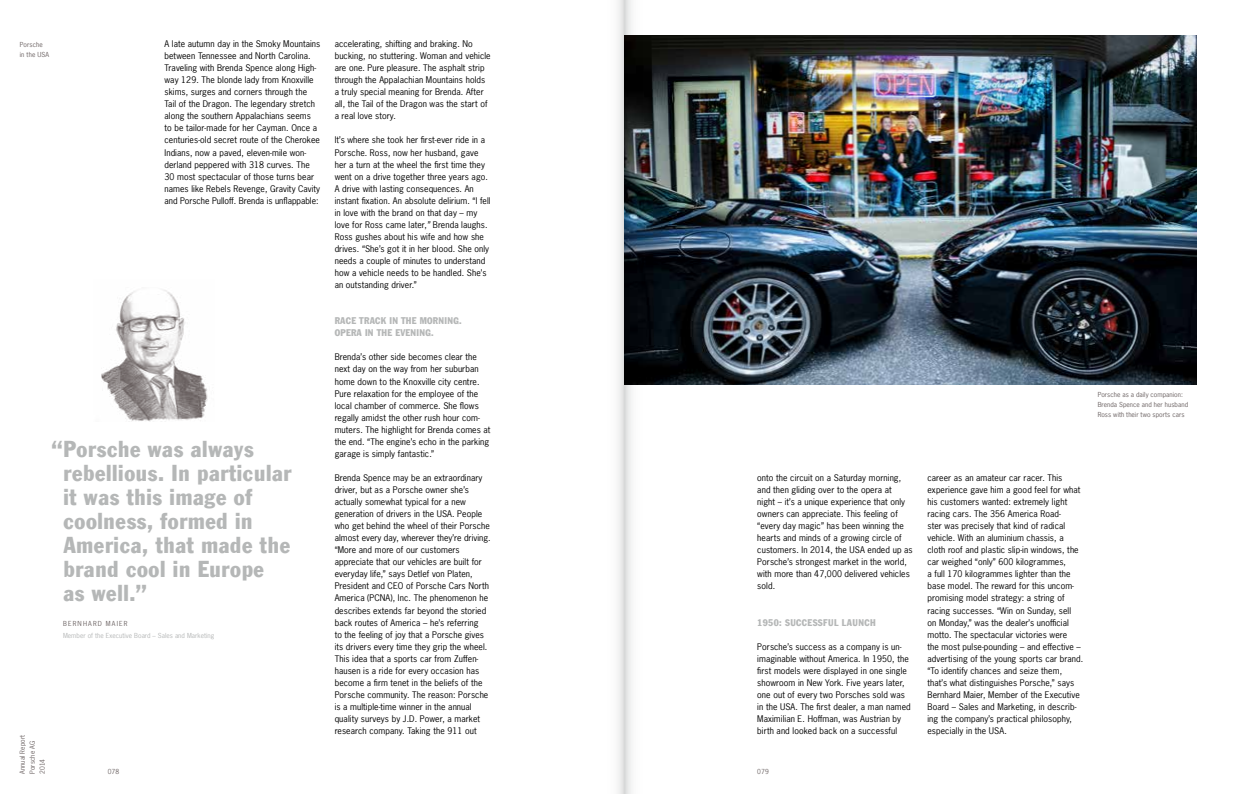
<style>
.page{position:relative;width:1248px;height:794px;background:#fff}
.page>*{position:absolute;margin:0;border:0;box-sizing:border-box;transform-origin:0 0}
.t1{font:condensed 22.5px/24.1px "Frank Gothfor Porsche Com";letter-spacing:.03em;color:#b5b7b7}
.t2{font:condensed 9.5px/12px "Frank Gothfor Porsche Com";letter-spacing:.03em;color:#b5b7b7}
.t3{font:8.6px/12px "News Gothfor Porsche Com";letter-spacing:.01em;color:#000}
.t4{font:6.5px/10px "News Gothfor Porsche Com";letter-spacing:.01em;color:#696060}
.t5{font:6.5px "News Gothfor Porsche Com";letter-spacing:.01em;color:#b5b7b7}
.t6{font:6.5px "News Gothfor Porsche Com";letter-spacing:.18em;color:#696060}
.s1{font-style:italic}
</style>
<div class="page">
<img style="left:653px;top:35px;width:543px;height:349px">
<img style="left:101px;top:290px;width:107px;height:131px">
<svg style="left:618px;top:0;width:35px;height:794px"></svg>
<p class="t3" style="left:164px;top:38px;width:157px">A late autumn day in the Smoky Mountains between Tennessee and North Carolina.<br>Traveling with Brenda Spence along High&shy;way 129. The blonde lady from Knoxville skims, surges and corners through the Tail of the Dragon. The legendary stretch along the southern Appalachians seems<br>to be tailor-made for her Cayman. Once a centuries-old secret route of the Cherokee Indians, now a paved, eleven-mile won&shy;derland peppered with 318 curves. The 30 most spectacular of those turns bear names like Rebels Revenge, Gravity Cavity and Porsche Pulloff. Brenda is unflappable:</p>
<p class="t3" style="left:334px;top:38px;width:157px">accelerating, shifting and braking. No bucking, no stuttering. Woman and vehicle are one. Pure pleasure. The asphalt strip through the Appalachian Mountains holds a truly special meaning for Brenda. After all, the Tail of the Dragon was the start of a real love story.</p>
<p class="t3" style="left:334px;top:134px;width:157px">It’s where she took her first-ever ride in a Porsche. Ross, now her husband, gave her a turn at the wheel the first time they went on a drive together three years ago.<br>A drive with lasting consequences. An instant fixation. An absolute delirium. “I fell in love with the brand on that day – my love for Ross came later,<span class="s1">”</span> Brenda laughs.<br>Ross gushes about his wife and how she drives. “She’s got it in her blood. She only needs a couple of minutes to understand how a vehicle needs to be handled. She’s an outstanding driver.”</p>
<p class="t2" style="left:334px;top:315px;width:128px">RACE TRACK IN THE MORNING.<br>OPERA IN THE EVENING.</p>
<p class="t3" style="left:334px;top:351px;width:157px">Brenda’s other side becomes clear the next day on the way from her suburban home down to the Knoxville city centre.<br>Pure relaxation for the employee of the local chamber of commerce. She flows regally amidst the other rush hour com&shy;muters. The highlight for Brenda comes at the end. “The engine’s echo in the parking garage is simply fantastic.”</p>
<p class="t3" style="left:334px;top:471px;width:157px">Brenda Spence may be an extraordinary driver, but as a Porsche owner she’s actually somewhat typical for a new generation of drivers in the USA. People who get behind the wheel of their Porsche almost every day, wherever they’re driving. “More and more of our customers appreciate that our vehicles are built for everyday life,” says Detlef von Platen, President and CEO of Porsche Cars North America (PCNA), Inc. The phenomenon he describes extends far beyond the storied back routes of America – he’s referring<br>to the feeling of joy that a Porsche gives its drivers every time they grip the wheel.<br>This idea that a sports car from Zuffen&shy;hausen is a ride for every occasion has become a firm tenet in the beliefs of the Porsche community. The reason: Porsche is a multiple-time winner in the annual quality surveys by J.D. Power, a market research company. Taking the 911 out</p>
<p class="t4" style="left:20px;top:40px;width:31px">Porsche in the USA</p>
<h1 class="t1" style="left:63px;top:437px;width:229px;text-indent:-12px">“Porsche was always rebellious. In particular it was this image of coolness, formed in<br>America, that made the brand cool in Europe<br>as well.”</h1>
<p class="t6" style="left:63px;top:619px;width:66px">BERNHARD MAIER</p>
<p class="t5" style="left:63px;top:631px;width:153px">Member of the Executive Board – Sales and Marketing</p>
<p class="t3" style="left:757px;top:471px;width:157px">onto the circuit on a Saturday morning, and then gliding over to the opera at<br>night – it’s a unique experience that only owners can appreciate. This feeling of “every day magic” has been winning the hearts and minds of a growing circle of customers. In 2014, the USA ended up as Porsche’s strongest market in the world, with more than 47,000 delivered vehicles sold.</p>
<p class="t2" style="left:757px;top:616px;width:120px">1950: SUCCESSFUL LAUNCH</p>
<p class="t3" style="left:757px;top:640px;width:155px">Porsche’s success as a company is un&shy;imaginable without America. In 1950, the first models were displayed in one single showroom in New York. Five years later, one out of every two Porsches sold was in the USA. The first dealer, a man named Maximilian E. Hoffman, was Austrian by birth and looked back on a successful</p>
<p class="t4" style="left:17px;top:774px;width:41px;rotate:-90deg">Annual Report<br>Porsche AG<br>2014</p>
<p class="t4" style="left:108px;top:766px;width:13px">078</p>
<p class="t4" style="left:757px;top:766px;width:13px">079</p>
<p class="t3" style="left:927px;top:471px;width:157px">career as an amateur car racer. This experience gave him a good feel for what his customers wanted: extremely light racing cars. The 356 America Road-<br>ster was precisely that kind of radical vehicle. With an aluminium chassis, a cloth roof and plastic slip-in windows, the car weighed “only” 600 kilogrammes,<br>a full 170 kilogrammes lighter than the base model. The reward for this uncom&shy;promising model strategy: a string of racing successes. “Win on Sunday, sell<br>on Monday,” was the dealer’s unofficial motto. The spectacular victories were<br>the most pulse-pounding – and effective – advertising of the young sports car brand. “To identify chances and seize them, that’s what distinguishes Porsche,” says Bernhard Maier, Member of the Executive Board – Sales and Marketing, in describ&shy;ing the company’s practical philosophy, especially in the USA.</p>
<p class="t4" style="left:1097px;top:389px;width:92px">Porsche as a daily companion:<br>Brenda Spence and her husband<br>Ross with their two sports cars</p>
</div>
